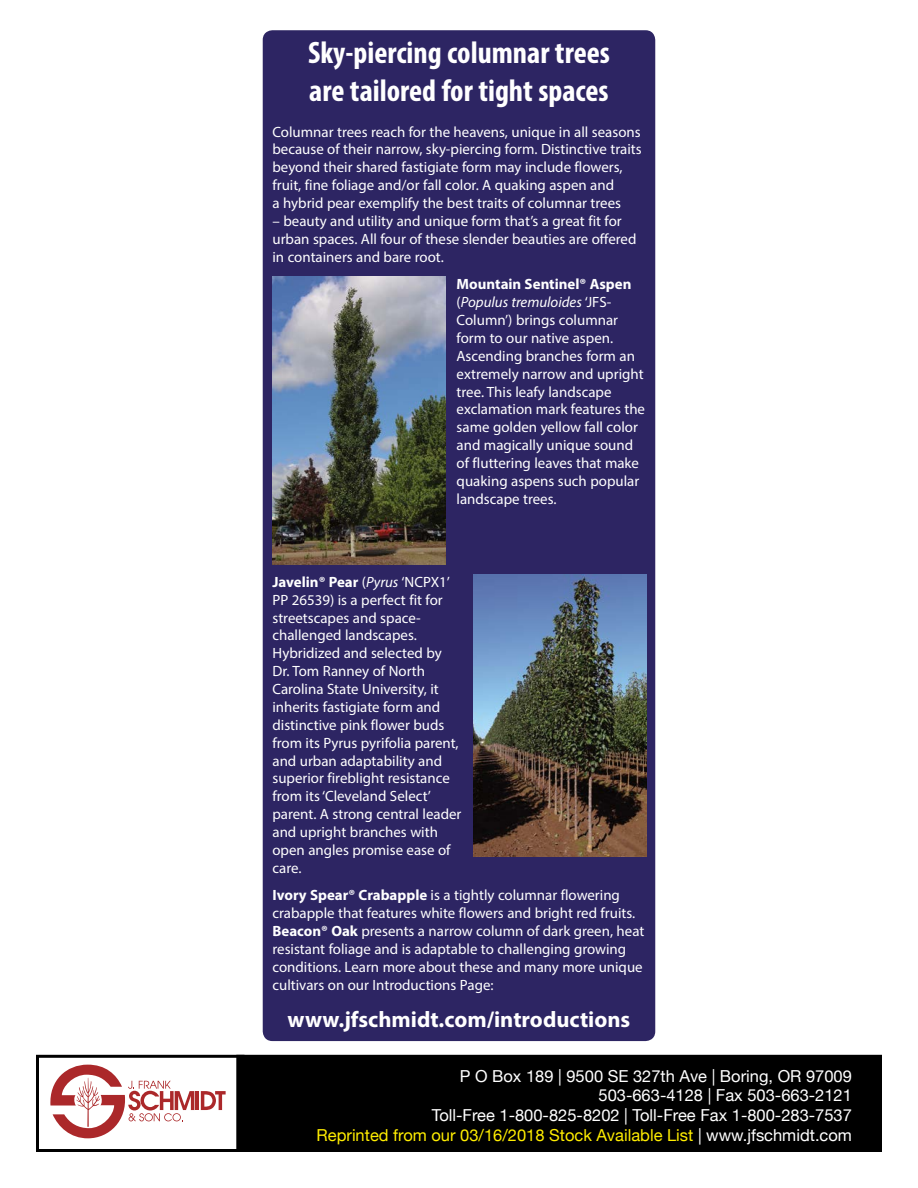
<style>
.page{position:relative;width:918px;height:1188px;background:#fff}
.page>*{position:absolute;margin:0;border:0;box-sizing:border-box;transform-origin:0 0}
.t1{font:700 condensed 31.2px/37.3px "Myriad Pro";color:#fff}
.t2{font:700 22.5px "Myriad Pro";color:#fff}
.t3{font:16.5px/19.8px "Helvetica Neue";color:#fff;text-align:right}
.t4{font:14.85px/17.9px "Myriad Pro";color:#fff}
.s1{font-weight:700}
.s2{font-style:italic}
.s3{color:#ffee01}
</style>
<div class="page">
<svg style="left:50px;top:1065px;width:144px;height:73px"></svg>
<hr style="left:196px;top:1091px;width:3px;height:19px;background:#ab282a">
<svg style="left:201px;top:1091px;width:25px;height:19px"></svg>
<div style="left:36px;top:1055px;width:208px;height:97px;border:3px solid #000"></div>
<div style="left:238px;top:1056px;width:642px;height:94px;background:#000"></div>
<div style="left:236px;top:1055px;width:646px;height:97px;border:3px solid #000"></div>
<div style="left:263px;top:30px;width:392px;height:1011px;background:#2d2563;border-radius:10px"></div>
<img style="left:474px;top:574px;width:173px;height:283px">
<img style="left:272px;top:276px;width:174px;height:288px">
<h1 class="t1" style="left:308px;top:34px;width:303px">Sky-piercing columnar trees are tailored for tight spaces</h1>
<p class="t4" style="left:272px;top:122px;width:371px">Columnar trees reach for the heavens, unique in all seasons because of their narrow, sky-piercing form. Distinctive traits beyond their shared fastigiate form may include flowers, fruit, fine foliage and/or fall color. A quaking aspen and<br>a hybrid pear exemplify the best traits of columnar trees</p>
<p class="t4" style="left:272px;top:212px;width:365px">– beauty and utility and unique form that’s a great fit for urban spaces. All four of these slender beauties are offered in containers and bare root.</p>
<p class="t4" style="left:457px;top:275px;width:190px"><span class="s1">Mountain Sentinel® Aspen </span>(<span class="s2">Populus tremuloides</span> ‘JFS-<br>Column’) brings columnar form to our native aspen.<br>Ascending branches form an extremely narrow and upright tree. This leafy landscape exclamation mark features the same golden yellow fall color and magically unique sound of fluttering leaves that make quaking aspens such popular landscape trees.</p>
<p class="t4" style="left:272px;top:573px;width:190px"><span class="s1">Javelin® Pear</span> (<span class="s2">Pyrus</span> ‘NCPX1’<br>PP 26539) is a perfect fit for streetscapes and space&shy;challenged landscapes.<br>Hybridized and selected by<br>Dr. Tom Ranney of North<br>Carolina State University, it inherits fastigiate form and distinctive pink flower buds from its Pyrus pyrifolia parent, and urban adaptability and superior fireblight resistance from its ‘Cleveland Select’ parent. A strong central leader and upright branches with open angles promise ease of care.</p>
<p class="t4" style="left:272px;top:886px;width:373px"><span class="s1">Ivory Spear® Crabapple</span> is a tightly columnar flowering crabapple that features white flowers and bright red fruits.<br><span class="s1">Beacon® Oak</span> presents a narrow column of dark green, heat resistant foliage and is adaptable to challenging growing conditions. Learn more about these and many more unique cultivars on our Introductions Page:</p>
<h2 class="t2" style="left:288px;top:1004px;width:344px">www.jfschmidt.com/introductions</h2>
<p class="t3" style="left:317px;top:1067px;width:537px">P O Box 189 | 9500 SE 327th Ave | Boring, OR 97009<br>503-663-4128 | Fax 503-663-2121<br>Toll-Free 1-800-825-8202 | Toll-Free Fax 1-800-283-7537<br><span class="s3">Reprinted from our 03/16/2018 Stock Available List</span> | www.jfschmidt.com</p>
</div>
